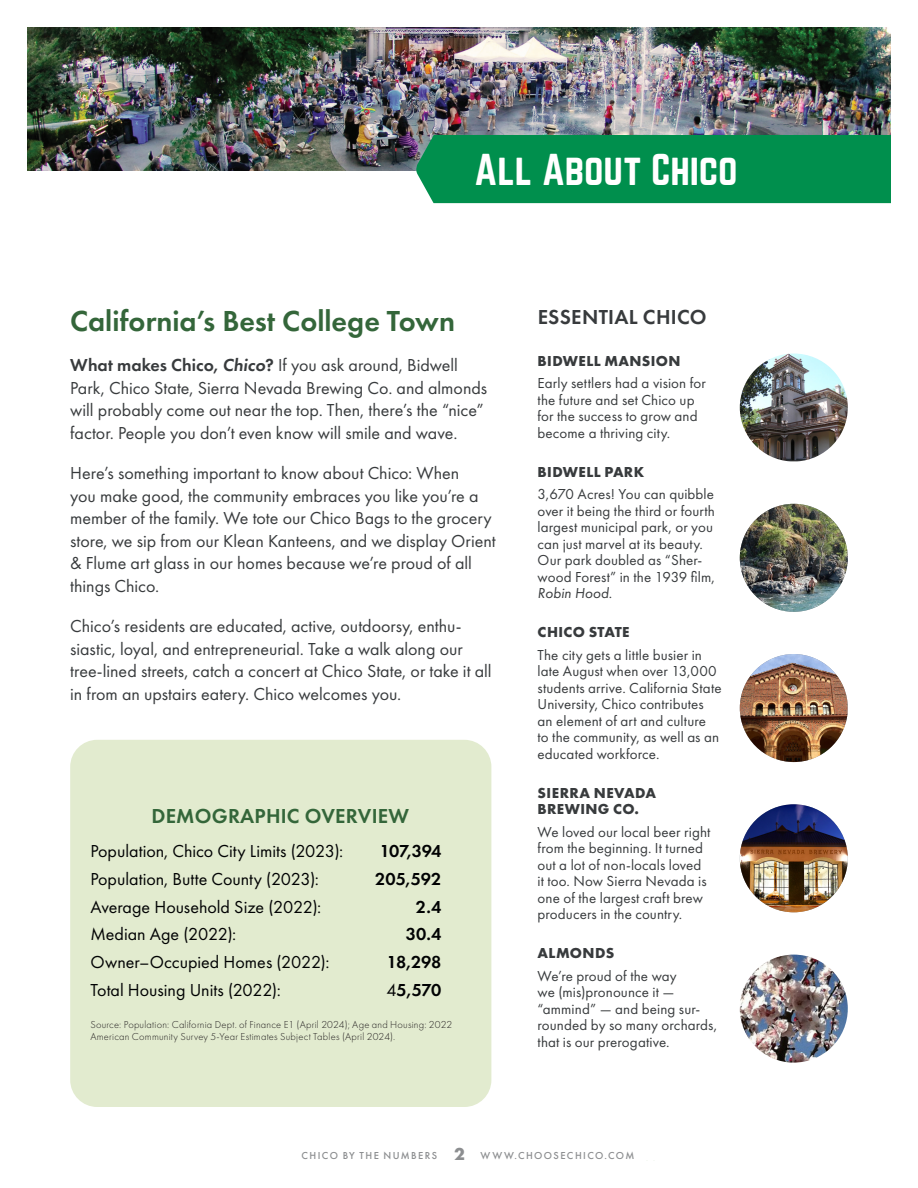
<style>
.page{position:relative;width:918px;height:1188px;background:#fff}
.page>*{position:absolute;margin:0;border:0;box-sizing:border-box;transform-origin:0 0}
.Header_in_Arrow{font:39px "Norwester";letter-spacing:-.005em;color:#fff}
.H1_opt_2B{font:600 30px "Futura PT";color:#34663a}
.Callout_Title{font:600 21px "Futura PT";letter-spacing:.01em;color:#34663a}
.Sidebar_H1{font:600 21px "Futura PT";letter-spacing:.01em;color:#383b3d}
.Body{font:18px/22.5px "Futura PT";color:#383b3d}
.callout{font:18px "Futura PT";color:#010203}
.callout-2{font:600 18px "Futura PT";letter-spacing:-.015em;color:#010203}
.Sidebar{font:15px/16.5px "Futura PT";letter-spacing:.01em;color:#383b3d}
.Sidebar_H2_space_after{font:700 15px/16.5px "Futura PT";letter-spacing:.025em;color:#383b3d}
.Source{font:300 10.5px/12px "Futura PT";letter-spacing:.02em;color:#231f20}
.t1{font:500 10.5px "Futura PT";letter-spacing:.135em;color:#8c8e90}
.s1{font-weight:600}
.s2{font-weight:600;font-style:italic}
.s3{font-weight:400}
.s4{font-style:italic}
.s5{font-weight:700;font-size:18px}
</style>
<div class="page">
<img style="left:740px;top:354px;width:108px;height:107px;border-radius:53px">
<img style="left:740px;top:504px;width:108px;height:108px;border-radius:54px">
<img style="left:740px;top:654px;width:108px;height:108px">
<img style="left:740px;top:804px;width:108px;height:108px;border-radius:54px">
<img style="left:740px;top:955px;width:108px;height:108px;border-radius:54px">
<div style="left:70px;top:740px;width:421px;height:367px;background:#e2ebcf;border-radius:27px"></div>
<img style="left:27px;top:27px;width:864px;height:143px">
<div style="left:415px;top:135px;width:476px;height:68px;background:#008f4d"></div>
<p class="Header_in_Arrow" style="left:475px;top:150px;width:265px">All About Chico</p>
<p class="H1_opt_2B" style="left:70px;top:302px;width:387px">California’s Best College Town</p>
<p class="Body" style="left:70px;top:354px;width:419px"><span class="s1">What makes Chico,</span> <span class="s2">Chico</span><span class="s1">?</span> If you ask around, Bidwell Park, Chico State, Sierra Nevada Brewing Co. and almonds will probably come out near the top. Then, there’s the “nice” factor. People you don’t even know will smile and wave.</p>
<p class="Body" style="left:70px;top:462px;width:427px">Here’s something important to know about Chico: When<br>you make good, the community embraces you like you’re a member of the family. We tote our Chico Bags to the grocery store, we sip from our Klean Kanteens, and we display Orient &amp; Flume art glass in our homes because we’re proud of all things Chico.</p>
<p class="Body" style="left:70px;top:615px;width:423px">Chico’s residents are educated, active, outdoorsy, enthu&shy;siastic, loyal, and entrepreneurial. Take a walk along our tree-lined streets, catch a concert at Chico State, or take it all in from an upstairs eatery. Chico welcomes you.</p>
<p class="Callout_Title" style="left:151px;top:803px;width:259px">DEMOGRAPHIC OVERVIEW</p>
<p class="callout" style="left:90px;top:840px;width:254px">Population, Chico City Limits (2023):</p>
<p class="callout-2" style="left:380px;top:840px;width:63px">107,394</p>
<p class="callout" style="left:90px;top:868px;width:230px">Population, Butte County (2023):</p>
<p class="callout-2" style="left:375px;top:868px;width:68px">205,592</p>
<p class="callout" style="left:90px;top:896px;width:232px">Average Household Size (2022):</p>
<p class="callout-2" style="left:416px;top:895px;width:27px">2.4</p>
<p class="callout" style="left:90px;top:924px;width:147px">Median Age (2022):</p>
<p class="callout-2" style="left:406px;top:923px;width:37px">30.4</p>
<p class="callout" style="left:90px;top:951px;width:240px">Owner–Occupied Homes (2022):</p>
<p class="callout-2" style="left:387px;top:951px;width:56px">18,298</p>
<p class="callout" style="left:90px;top:979px;width:192px">Total Housing Units (2022):</p>
<p class="callout-2" style="left:386px;top:979px;width:57px"><span class="s3">4</span>5,570</p>
<p class="Source" style="left:90px;top:1019px;width:363px">Source: Population: California Dept. of Finance E1 (April 2024); Age and Housing: 2022<br>American Community Survey 5-Year Estimates Subject Tables (April 2024).</p>
<p class="Sidebar_H1" style="left:538px;top:304px;width:171px">ESSENTIAL CHICO</p>
<p class="Sidebar_H2_space_after" style="left:538px;top:352px;width:145px">BIDWELL MANSION</p>
<p class="Sidebar" style="left:538px;top:375px;width:170px">Early settlers had a vision for the future and set Chico up for the success to grow and become a thriving city.</p>
<p class="Sidebar_H2_space_after" style="left:538px;top:463px;width:108px">BIDWELL PARK</p>
<p class="Sidebar" style="left:538px;top:486px;width:179px">3,670 Acres! You can quibble over it being the third or fourth largest municipal park, or you can just marvel at its beauty.<br>Our park doubled as “Sher&shy;wood Forest” in the 1939 film,<br><span class="s4">Robin Hood</span>.</p>
<p class="Sidebar_H2_space_after" style="left:538px;top:624px;width:93px">CHICO STATE</p>
<p class="Sidebar" style="left:538px;top:647px;width:186px">The city gets a little busier in late August when over 13,000 students arrive. California State<br>University, Chico contributes an element of art and culture<br>to the community, as well as an educated workforce.</p>
<p class="Sidebar_H2_space_after" style="left:538px;top:784px;width:120px">SIERRA NEVADA<br>BREWING CO.</p>
<p class="Sidebar" style="left:538px;top:824px;width:174px">We loved our local beer right from the beginning. It turned out a lot of non-locals loved it too. Now Sierra Nevada is one of the largest craft brew producers in the country.</p>
<p class="Sidebar_H2_space_after" style="left:538px;top:945px;width:78px">ALMONDS</p>
<p class="Sidebar" style="left:538px;top:968px;width:181px">We’re proud of the way<br>we (mis)pronounce it — “ammind” — and being sur&shy;rounded by so many orchards, that is our prerogative.</p>
<p class="t1" style="left:302px;top:1149px;width:334px">CHICO BY THE NUMBERS <span class="s5">2</span> WWW.CHOOSECHICO.COM</p>
</div>
